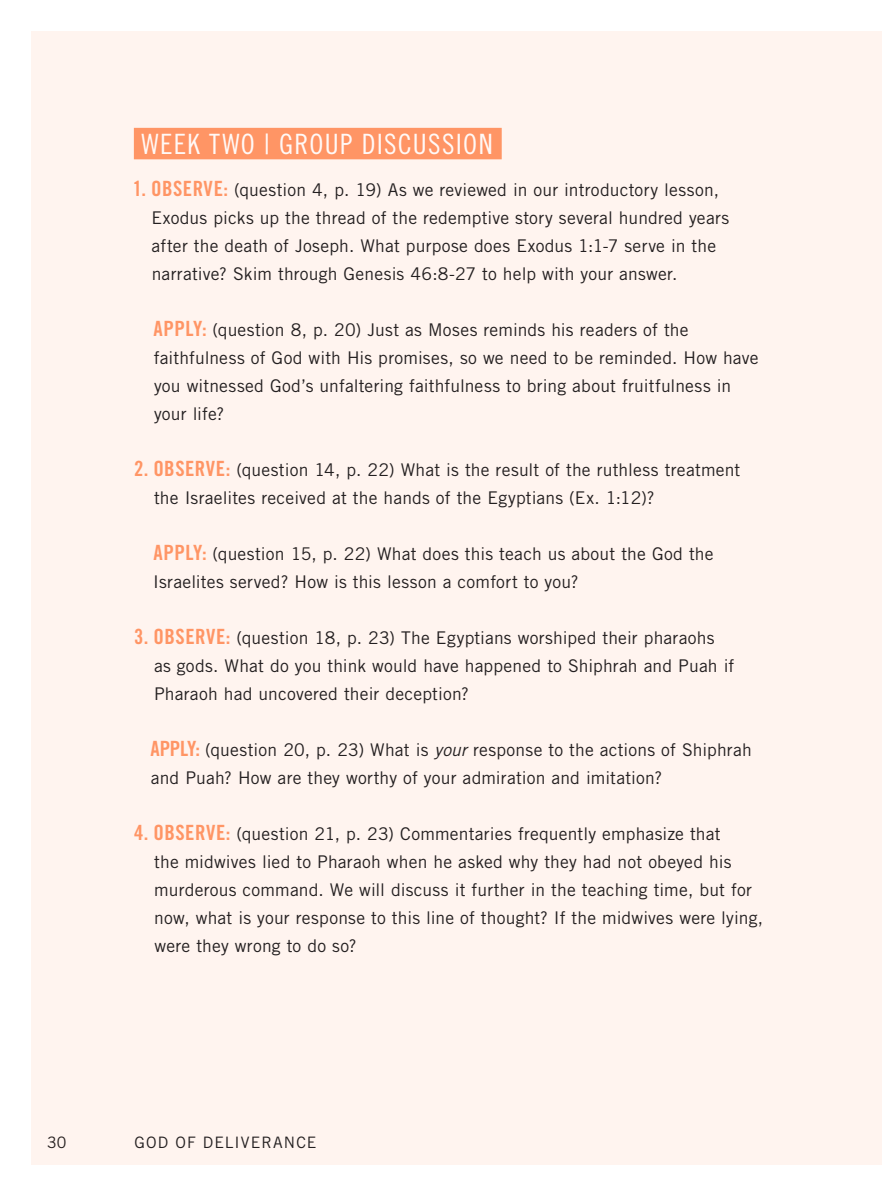
<style>
.page{position:relative;width:882px;height:1197px;background:#fff}
.page>*{position:absolute;margin:0;border:0;box-sizing:border-box;transform-origin:0 0}
.subhead_2_Day_Title{font:28px "Trade Gothic LT Std Cn 18";letter-spacing:.045em;color:#fff9f7}
.Activity_Questions_r{font:17.5px/28px "Trade Gothic LT Std";letter-spacing:.01em;color:#231f20}
.Folio_Title{font:15.75px "Trade Gothic LT Std";letter-spacing:.07em;color:#231f20}
.s1{font-family:"Trade Gothic LT Std Bd Cn 20";font-size:21px;color:#ff9565}
.s2{font-style:italic}
</style>
<div class="page">
<div style="left:32px;top:32px;width:850px;height:1134px;background:#fff4ef"></div>
<div style="left:134px;top:128px;width:368px;height:31px;background:#ff9565"></div>
<p class="subhead_2_Day_Title" style="left:141px;top:127px;width:353px">WEEK TWO | GROUP DISCUSSION</p>
<p class="Activity_Questions_r" style="left:151px;top:176px;width:579px;text-indent:-19px"><span class="s1">1. OBSERVE:</span> (question 4, p. 19) As we reviewed in our introductory lesson, Exodus picks up the thread of the redemptive story several hundred years after the death of Joseph. What purpose does Exodus 1:1-7 serve in the narrative? Skim through Genesis 46:8-27 to help with your answer.</p>
<p class="Activity_Questions_r" style="left:153px;top:316px;width:607px"><span class="s1">APPLY:</span> (question 8, p. 20) Just as Moses reminds his readers of the faithfulness of God with His promises, so we need to be reminded. How have you witnessed God’s unfaltering faithfulness to bring about fruitfulness in your life?</p>
<p class="Activity_Questions_r" style="left:154px;top:456px;width:588px;text-indent:-20px"><span class="s1">2. OBSERVE:</span> (question 14, p. 22) What is the result of the ruthless treatment the Israelites received at the hands of the Egyptians (Ex. 1:12)?</p>
<p class="Activity_Questions_r" style="left:153px;top:540px;width:562px"><span class="s1">APPLY:</span> (question 15, p. 22) What does this teach us about the God the<br>Israelites served? How is this lesson a comfort to you?</p>
<p class="Activity_Questions_r" style="left:154px;top:624px;width:582px;text-indent:-20px"><span class="s1">3. OBSERVE:</span> (question 18, p. 23) The Egyptians worshiped their pharaohs as gods. What do you think would have happened to Shiphrah and Puah if<br>Pharaoh had uncovered their deception?</p>
<p class="Activity_Questions_r" style="left:150px;top:736px;width:603px"><span class="s1">APPLY:</span> (question 20, p. 23) What is <span class="s2">your</span> response to the actions of Shiphrah and Puah? How are they worthy of your admiration and imitation?</p>
<p class="Activity_Questions_r" style="left:154px;top:820px;width:610px;text-indent:-20px"><span class="s1">4. OBSERVE:</span> (question 21, p. 23) Commentaries frequently emphasize that<br>the midwives lied to Pharaoh when he asked why they had not obeyed his murderous command. We will discuss it further in the teaching time, but for now, what is your response to this line of thought? If the midwives were lying, were they wrong to do so?</p>
<p class="Folio_Title" style="left:47px;top:1133px;width:21px">30</p>
<p class="Folio_Title" style="left:135px;top:1133px;width:184px">GOD OF DELIVERANCE</p>
</div>
